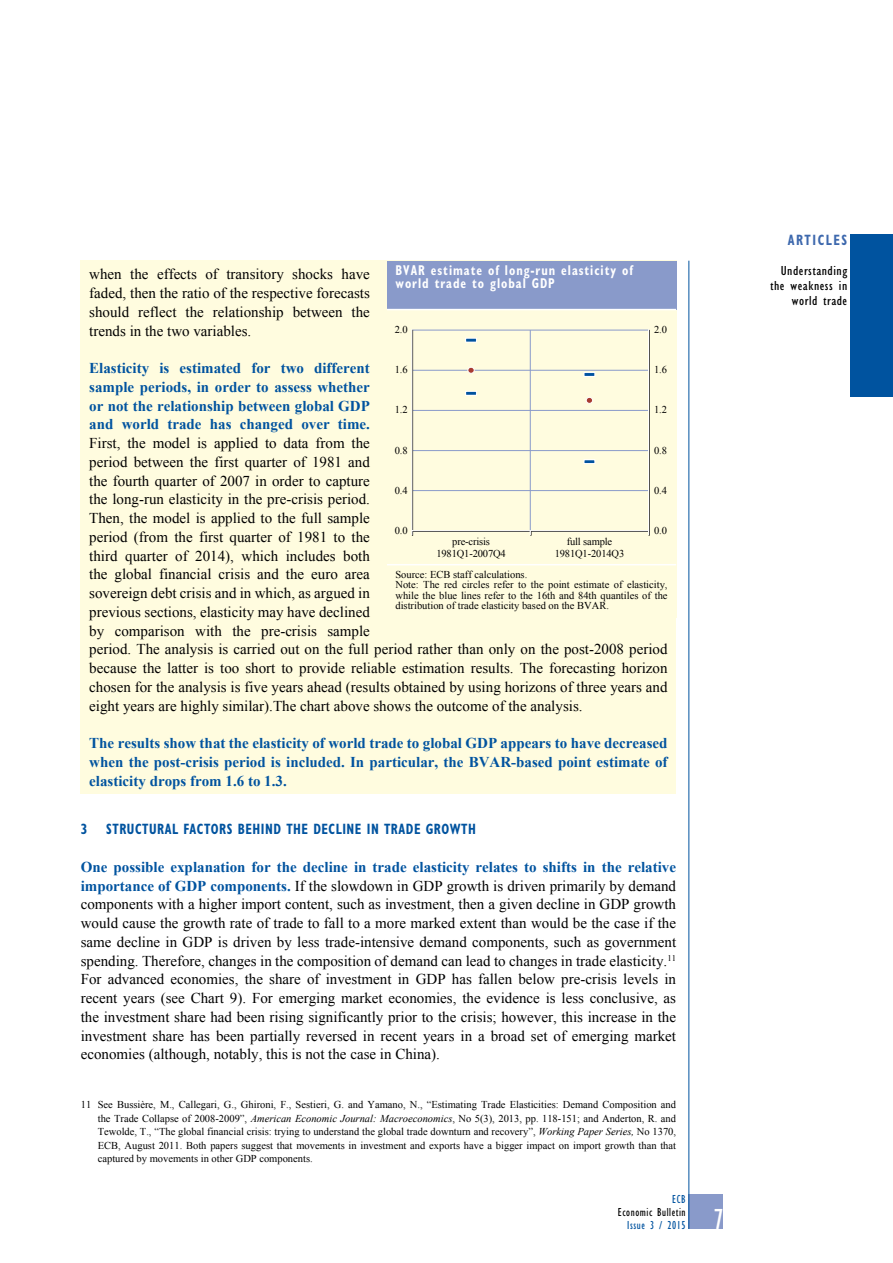
<style>
.page{position:relative;width:893px;height:1263px;background:#fff}
.page>*{position:absolute;margin:0;border:0;box-sizing:border-box;transform-origin:0 0}
.t1{font:condensed 30px "Gill Sans Myriad";color:#fff;scale:.95 1}
.t2{font:15px/18.8px "Times New Roman WGL";color:#000;text-align:justify}
.t3{font:700 15px/18.8px "Times New Roman WGL";color:#00539f;text-align:justify}
.t4{font:700 condensed 15px "Gill Sans Myriad";letter-spacing:.04em;color:#00539f;scale:.85 1}
.t5{font:700 condensed 15px "Gill Sans Myriad";letter-spacing:.12em;color:#3d68ad;scale:.85 1}
.t6{font:700 condensed 14.25px/13.5px "Gill Sans Myriad";letter-spacing:.08em;color:#fff;scale:.85 1}
.t7{font:condensed 13.5px/15px "Gill Sans Myriad";letter-spacing:.035em;color:#000;text-align:right;scale:1.1 1}
.t8{font:condensed 12px "Gill Sans Myriad";letter-spacing:.05em;color:#000;scale:.95 1}
.t9{font:condensed 12px "Gill Sans Myriad";letter-spacing:.05em;color:#00539f;scale:.95 1}
.t10{font:10.5px/13.5px "Times New Roman WGL";color:#000;text-align:center}
.s1{font-weight:700;color:#00539f}
.s2{font-style:italic}
</style>
<div class="page">
<div style="left:689px;top:1195px;width:34px;height:34px;background:#899aca"></div>
<hr style="left:689px;top:261px;width:1px;height:968px;background:#00539f">
<div style="left:850px;top:235px;width:43px;height:162px;background:#00539f"></div>
<div style="left:81px;top:261px;width:595px;height:533px;background:#fffcdf"></div>
<div style="left:387px;top:261px;width:289px;height:49px;background:#899aca"></div>
<hr style="left:387px;top:309px;width:289px;height:1px;background:#fff">
<hr style="left:387px;top:564px;width:289px;height:1px;background:#fff">
<hr style="left:412px;top:370px;width:237px;height:1px;background:#899aca">
<hr style="left:412px;top:410px;width:237px;height:1px;background:#899aca">
<hr style="left:412px;top:450px;width:237px;height:1px;background:#899aca">
<hr style="left:412px;top:490px;width:237px;height:1px;background:#899aca">
<hr style="left:530px;top:330px;width:1px;height:201px;background:#899aca">
<hr style="left:466px;top:391px;width:10px;height:4px;background:#00529f">
<div style="left:465px;top:391px;width:12px;height:5px;border:1px solid #fff"></div>
<div style="left:584px;top:459px;width:11px;height:5px;border:1px solid #fff"></div>
<div style="left:465px;top:338px;width:12px;height:4px;border:1px solid #fff"></div>
<hr style="left:584px;top:372px;width:11px;height:4px;background:#00529f">
<div style="left:584px;top:372px;width:11px;height:5px;border:1px solid #fff"></div>
<svg style="left:469px;top:369px;width:4px;height:3px"></svg>
<div style="left:467px;top:367px;width:8px;height:7px;border:1px solid #fff;border-radius:50%"></div>
<div style="left:586px;top:397px;width:7px;height:6px;background:#a83b31;border-radius:50%"></div>
<div style="left:586px;top:397px;width:7px;height:7px;border:1px solid #fff;border-radius:50%"></div>
<div style="left:411px;top:329px;width:238px;height:202px;border:1px solid #fff"></div>
<p class="t6" style="left:395px;top:263px;width:282px">BVAR ESTIMATE OF LONG-RUN ELASTICITY OF<br>WORLD TRADE TO GLOBAL GDP</p>
<p class="t2" style="left:89px;top:265px;width:282px">when the effects of transitory shocks have faded, then the ratio of the respective forecasts should reflect the relationship between the trends in the two variables.</p>
<p class="t3" style="left:89px;top:358px;width:282px">Elasticity is estimated for two different sample periods, in order to assess whether or not the relationship between global GDP and world trade has changed over time.</p>
<p class="t2" style="left:89px;top:434px;width:580px;text-align:left">First, the model is applied to data from the<br>period between the first quarter of 1981 and<br>the fourth quarter of 2007 in order to capture<br>the long-run elasticity in the pre-crisis period.<br>Then, the model is applied to the full sample<br>period (from the first quarter of 1981 to the<br>third quarter of 2014), which includes both<br>the global financial crisis and the euro area<br>sovereign debt crisis and in which, as argued in<br>previous sections, elasticity may have declined<br>by comparison with the pre-crisis sample<br>period. The analysis is carried out on the full period rather than only on the post-2008 period because the latter is too short to provide reliable estimation results. The forecasting horizon chosen for the analysis is five years ahead (results obtained by using horizons of three years and eight years are highly similar).The chart above shows the outcome of the analysis.</p>
<p class="t3" style="left:89px;top:733px;width:580px">The results show that the elasticity of world trade to global GDP appears to have decreased when the post-crisis period is included. In particular, the BVAR-based point estimate of elasticity drops from 1.6 to 1.3.</p>
<p class="t10" style="left:654px;top:323px;width:14px">2.0</p>
<p class="t10" style="left:395px;top:323px;width:14px">2.0</p>
<p class="t10" style="left:654px;top:363px;width:14px">1.6</p>
<p class="t10" style="left:395px;top:363px;width:14px">1.6</p>
<p class="t10" style="left:654px;top:403px;width:14px">1.2</p>
<p class="t10" style="left:395px;top:403px;width:14px">1.2</p>
<p class="t10" style="left:654px;top:443px;width:14px">0.8</p>
<p class="t10" style="left:395px;top:443px;width:14px">0.8</p>
<p class="t10" style="left:654px;top:483px;width:14px">0.4</p>
<p class="t10" style="left:395px;top:483px;width:14px">0.4</p>
<p class="t10" style="left:654px;top:523px;width:14px">0.0</p>
<p class="t10" style="left:395px;top:523px;width:14px">0.0</p>
<p class="t10" style="left:436px;top:535px;width:71px;line-height:12px">pre-crisis<br>1981Q1-2007Q4</p>
<p class="t10" style="left:555px;top:535px;width:71px;line-height:12px">full sample<br>1981Q1-2014Q3</p>
<p class="t10" style="left:395px;top:569px;width:274px;line-height:10.5px;text-align:left">Source: ECB staff calculations.<br>Note: The red circles refer to the point estimate of elasticity, while the blue lines refer to the 16th and 84th quantiles of the distribution of trade elasticity based on the BVAR.</p>
<p class="t4" style="left:81px;top:820px;width:20px">3 STRUCTURAL</p>
<p class="t4" style="left:183px;top:820px;width:171px">FACTORS BEHIND THE DECLI</p>
<p class="t4" style="left:347px;top:820px;width:154px">NE IN TRADE GROWTH</p>
<p class="t2" style="left:81px;top:857px;width:597px"><span class="s1">One possible explanation for the decline in trade elasticity relates to shifts in the relative importance of GDP components.</span> If the slowdown in GDP growth is driven primarily by demand components with a higher import content, such as investment, then a given decline in GDP growth would cause the growth rate of trade to fall to a more marked extent than would be the case if the same decline in GDP is driven by less trade-intensive demand components, such as government spending. Therefore, changes in the composition of demand can lead to changes in trade elasticity.<sup>11<br></sup>For advanced economies, the share of investment in GDP has fallen below pre-crisis levels in recent years (see Chart 9). For emerging market economies, the evidence is less conclusive, as the investment share had been rising significantly prior to the crisis; however, this increase in the investment share has been partially reversed in recent years in a broad set of emerging market economies (although, notably, this is not the case in China).</p>
<p class="t10" style="left:98px;top:1097px;width:580px;text-align:justify;text-indent:-17px">11 See Bussière, M., Callegari, G., Ghironi, F., Sestieri, G. and Yamano, N., “Estimating Trade Elasticities: Demand Composition and the Trade Collapse of 2008-2009”, <span class="s2">American Economic Journal: Macroeconomics</span>, No 5(3), 2013, pp. 118-151; and Anderton, R. and Tewolde, T., “The global financial crisis: trying to understand the global trade downturn and recovery”, <span class="s2">Working Paper Series,</span> No 1370, ECB, August 2011. Both papers suggest that movements in investment and exports have a bigger impact on import growth than that captured by movements in other GDP components.</p>
<p class="t9" style="left:672px;top:1192px;width:16px">ECB</p>
<p class="t8" style="left:618px;top:1205px;width:73px">Economic Bulletin</p>
<p class="t9" style="left:627px;top:1218px;width:63px">Issue 3 / 2015</p>
<h1 class="t1" style="left:713px;top:1201px;width:12px">7</h1>
<p class="t5" style="left:788px;top:231px;width:72px">ARTICLES</p>
<p class="t7" style="left:770px;top:263px;width:72px">Understanding the weakness in world trade</p>
</div>
